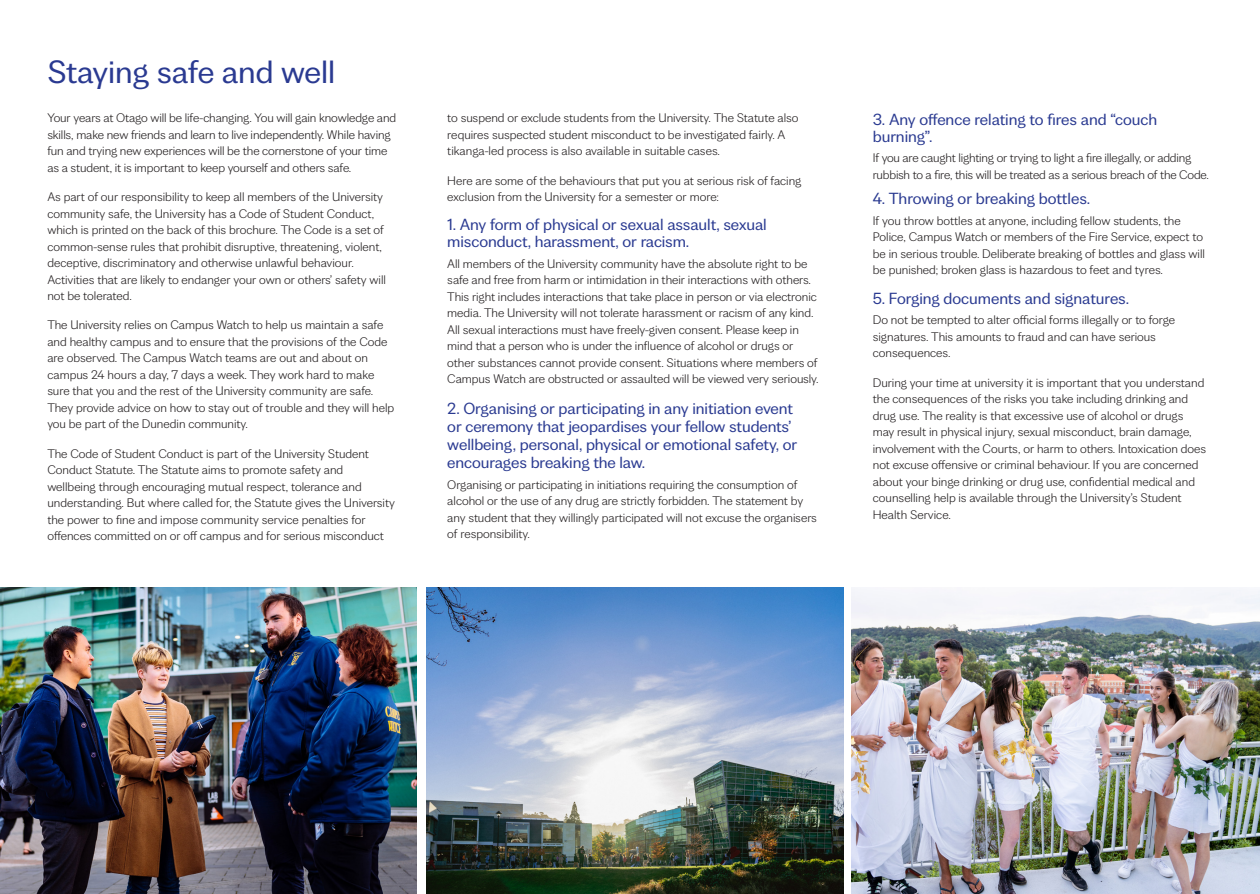
<style>
.page{position:relative;width:1260px;height:894px;background:#fff}
.page>*{position:absolute;margin:0;border:0;box-sizing:border-box;transform-origin:0 0}
.t1{font:33px "Wickliffe Sans";letter-spacing:-.005em;color:#2a3a91}
.t2{font:16.5px/18px "Wickliffe Sans";letter-spacing:-.005em;color:#2a3a91}
.t3{font:300 12.75px/16.5px "Wickliffe Sans";color:#231f20}
</style>
<div class="page">
<img style="left:0;top:587px;width:416px;height:306px">
<img style="left:426px;top:587px;width:416px;height:306px">
<img style="left:851px;top:587px;width:408px;height:306px">
<h1 class="t1" style="left:47px;top:54px;width:289px">Staying safe and well</h1>
<p class="t3" style="left:47px;top:110px;width:350px">Your years at Otago will be life-changing. You will gain knowledge and skills, make new friends and learn to live independently. While having fun and trying new experiences will be the cornerstone of your time as a student, it is important to keep yourself and others safe.</p>
<p class="t3" style="left:47px;top:189px;width:340px">As part of our responsibility to keep all members of the University community safe, the University has a Code of Student Conduct, which is printed on the back of this brochure. The Code is a set of common-sense rules that prohibit disruptive, threatening, violent, deceptive, discriminatory and otherwise unlawful behaviour.<br>Activities that are likely to endanger your own or others’ safety will not be tolerated.</p>
<p class="t3" style="left:47px;top:317px;width:348px">The University relies on Campus Watch to help us maintain a safe and healthy campus and to ensure that the provisions of the Code are observed. The Campus Watch teams are out and about on campus 24 hours a day, 7 days a week. They work hard to make sure that you and the rest of the University community are safe.<br>They provide advice on how to stay out of trouble and they will help you be part of the Dunedin community.</p>
<p class="t3" style="left:47px;top:445px;width:349px">The Code of Student Conduct is part of the University Student Conduct Statute. The Statute aims to promote safety and wellbeing through encouraging mutual respect, tolerance and understanding. But where called for, the Statute gives the University the power to fine and impose community service penalties for offences committed on or off campus and for serious misconduct</p>
<p class="t3" style="left:447px;top:110px;width:352px">to suspend or exclude students from the University. The Statute also requires suspected student misconduct to be investigated fairly. A tikanga-led process is also available in suitable cases.</p>
<p class="t3" style="left:447px;top:172px;width:355px">Here are some of the behaviours that put you at serious risk of facing exclusion from the University for a semester or more:</p>
<p class="t2" style="left:447px;top:217px;width:321px;line-height:16.5px">1. Any form of physical or sexual assault, sexual misconduct, harassment, or racism.</p>
<p class="t3" style="left:447px;top:255px;width:372px">All members of the University community have the absolute right to be safe and free from harm or intimidation in their interactions with others.<br>This right includes interactions that take place in person or via electronic media. The University will not tolerate harassment or racism of any kind.<br>All sexual interactions must have freely-given consent. Please keep in mind that a person who is under the influence of alcohol or drugs or other substances cannot provide consent. Situations where members of Campus Watch are obstructed or assaulted will be viewed very seriously.</p>
<p class="t2" style="left:447px;top:399px;width:351px">2. Organising or participating in any initiation event or ceremony that jeopardises your fellow students’ wellbeing, personal, physical or emotional safety, or encourages breaking the law.</p>
<p class="t3" style="left:447px;top:476px;width:371px">Organising or participating in initiations requiring the consumption of alcohol or the use of any drug are strictly forbidden. The statement by any student that they willingly participated will not excuse the organisers of responsibility.</p>
<p class="t2" style="left:872px;top:111px;width:286px;line-height:16.5px">3. Any offence relating to fires and “couch burning”.</p>
<p class="t3" style="left:872px;top:150px;width:337px">If you are caught lighting or trying to light a fire illegally, or adding rubbish to a fire, this will be treated as a serious breach of the Code.</p>
<p class="t2" style="left:872px;top:189px;width:219px">4. Throwing or breaking bottles.</p>
<p class="t3" style="left:872px;top:212px;width:334px">If you throw bottles at anyone, including fellow students, the Police, Campus Watch or members of the Fire Service, expect to be in serious trouble. Deliberate breaking of bottles and glass will be punished; broken glass is hazardous to feet and tyres.</p>
<p class="t2" style="left:872px;top:289px;width:258px">5. Forging documents and signatures.</p>
<p class="t3" style="left:872px;top:312px;width:304px">Do not be tempted to alter official forms illegally or to forge signatures. This amounts to fraud and can have serious consequences.</p>
<p class="t3" style="left:872px;top:374px;width:335px">During your time at university it is important that you understand the consequences of the risks you take including drinking and drug use. The reality is that excessive use of alcohol or drugs may result in physical injury, sexual misconduct, brain damage, involvement with the Courts, or harm to others. Intoxication does not excuse offensive or criminal behaviour. If you are concerned about your binge drinking or drug use, confidential medical and counselling help is available through the University’s Student Health Service.</p>
</div>
